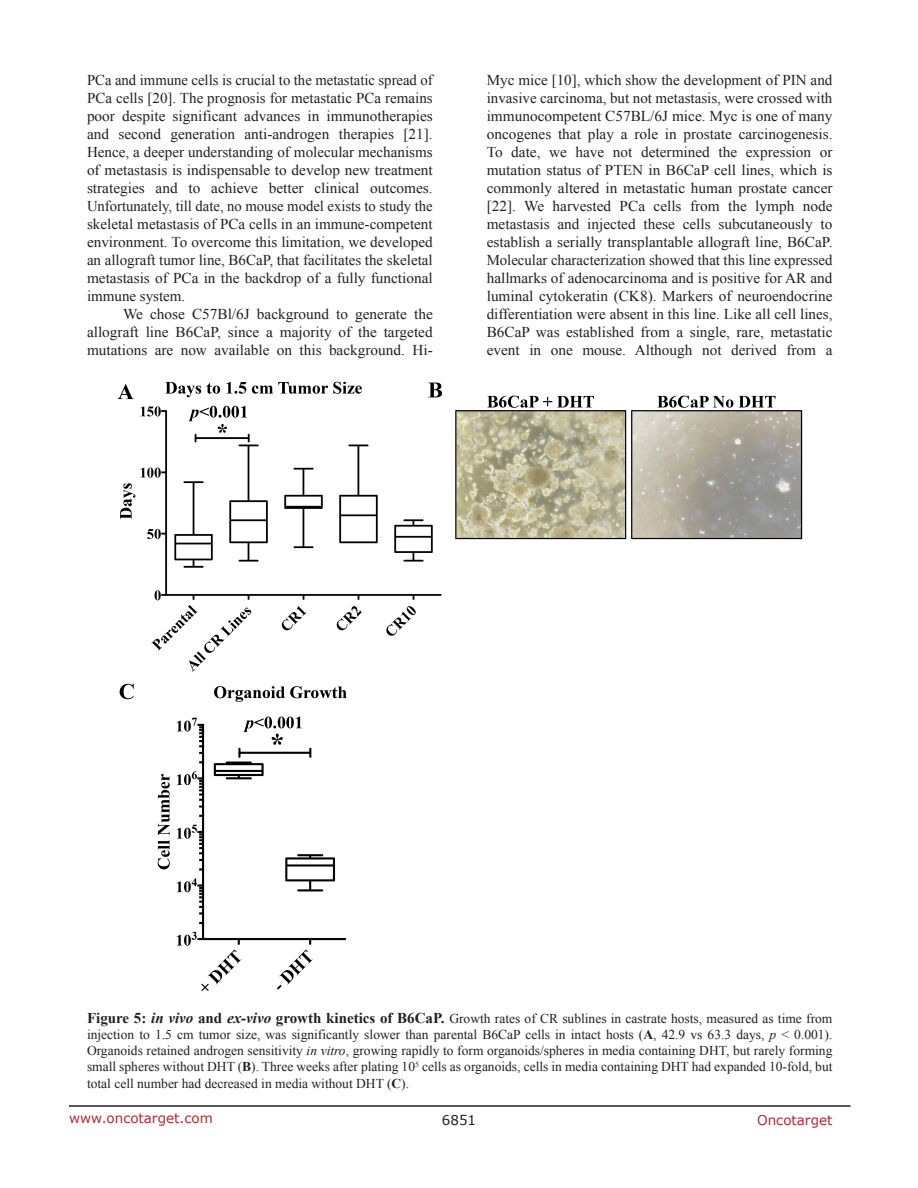
<style>
.page{position:relative;width:918px;height:1188px;background:#fff}
.page>*{position:absolute;margin:0;border:0;box-sizing:border-box;transform-origin:0 0}
.BodyText{font:15px/18px "Times New Roman";color:#231f20;text-align:justify}
.FigureText{font:13.5px/16.2px "Times New Roman";color:#231f20;text-align:justify}
.t1{font:13.5px "Verdana";color:#ac2b31}
.t2{font:13.5px "Verdana";color:#231f20}
.s1{font-weight:700;font-size:15px}
.s2{font-weight:700;font-style:italic;font-size:15px}
.s3{font-weight:700}
.s4{font-style:italic}
</style>
<div class="page">
<hr style="left:69px;top:1105px;width:781px;height:2px;background:#231f20">
<img style="left:117px;top:381px;width:686px;height:610px">
<p class="BodyText" style="left:87px;top:71px;width:347px">PCa and immune cells is crucial to the metastatic spread of PCa cells [20]. The prognosis for metastatic PCa remains poor despite significant advances in immunotherapies and second generation anti-androgen therapies [21].<br>Hence, a deeper understanding of molecular mechanisms of metastasis is indispensable to develop new treatment strategies and to achieve better clinical outcomes.<br>Unfortunately, till date, no mouse model exists to study the skeletal metastasis of PCa cells in an immune-competent environment. To overcome this limitation, we developed an allograft tumor line, B6CaP, that facilitates the skeletal metastasis of PCa in the backdrop of a fully functional immune system.</p>
<p class="BodyText" style="left:87px;top:305px;width:347px;text-indent:36px">We chose C57Bl/6J background to generate the allograft line B6CaP, since a majority of the targeted mutations are now available on this background. Hi-</p>
<p class="BodyText" style="left:487px;top:71px;width:347px">Myc mice [10], which show the development of PIN and invasive carcinoma, but not metastasis, were crossed with immunocompetent C57BL/6J mice. Myc is one of many oncogenes that play a role in prostate carcinogenesis.<br>To date, we have not determined the expression or mutation status of PTEN in B6CaP cell lines, which is commonly altered in metastatic human prostate cancer [22]. We harvested PCa cells from the lymph node metastasis and injected these cells subcutaneously to establish a serially transplantable allograft line, B6CaP.<br>Molecular characterization showed that this line expressed hallmarks of adenocarcinoma and is positive for AR and luminal cytokeratin (CK8). Markers of neuroendocrine differentiation were absent in this line. Like all cell lines, B6CaP was established from a single, rare, metastatic event in one mouse. Although not derived from a</p>
<p class="FigureText" style="left:87px;top:1010px;width:747px"><span class="s1">Figure 5:</span> <span class="s2">in vivo</span> <span class="s1">and</span> <span class="s2">ex-vivo</span> <span class="s1">growth kinetics of B6CaP.</span> Growth rates of CR sublines in castrate hosts, measured as time from injection to 1.5 cm tumor size, was significantly slower than parental B6CaP cells in intact hosts (<span class="s3">A</span>, 42.9 vs 63.3 days, <span class="s4">p</span> &lt; 0.001).<br>Organoids retained androgen sensitivity <span class="s4">in vitro</span>, growing rapidly to form organoids/spheres in media containing DHT, but rarely forming small spheres without DHT (<span class="s3">B</span>). Three weeks after plating 10<sup>5</sup> cells as organoids, cells in media containing DHT had expanded 10-fold, but total cell number had decreased in media without DHT (<span class="s3">C</span>).</p>
<p class="t1" style="left:69px;top:1109px;width:145px">www.oncotarget.com</p>
<p class="t2" style="left:442px;top:1111px;width:36px">6851</p>
<p class="t1" style="left:757px;top:1111px;width:77px">Oncotarget</p>
</div>
